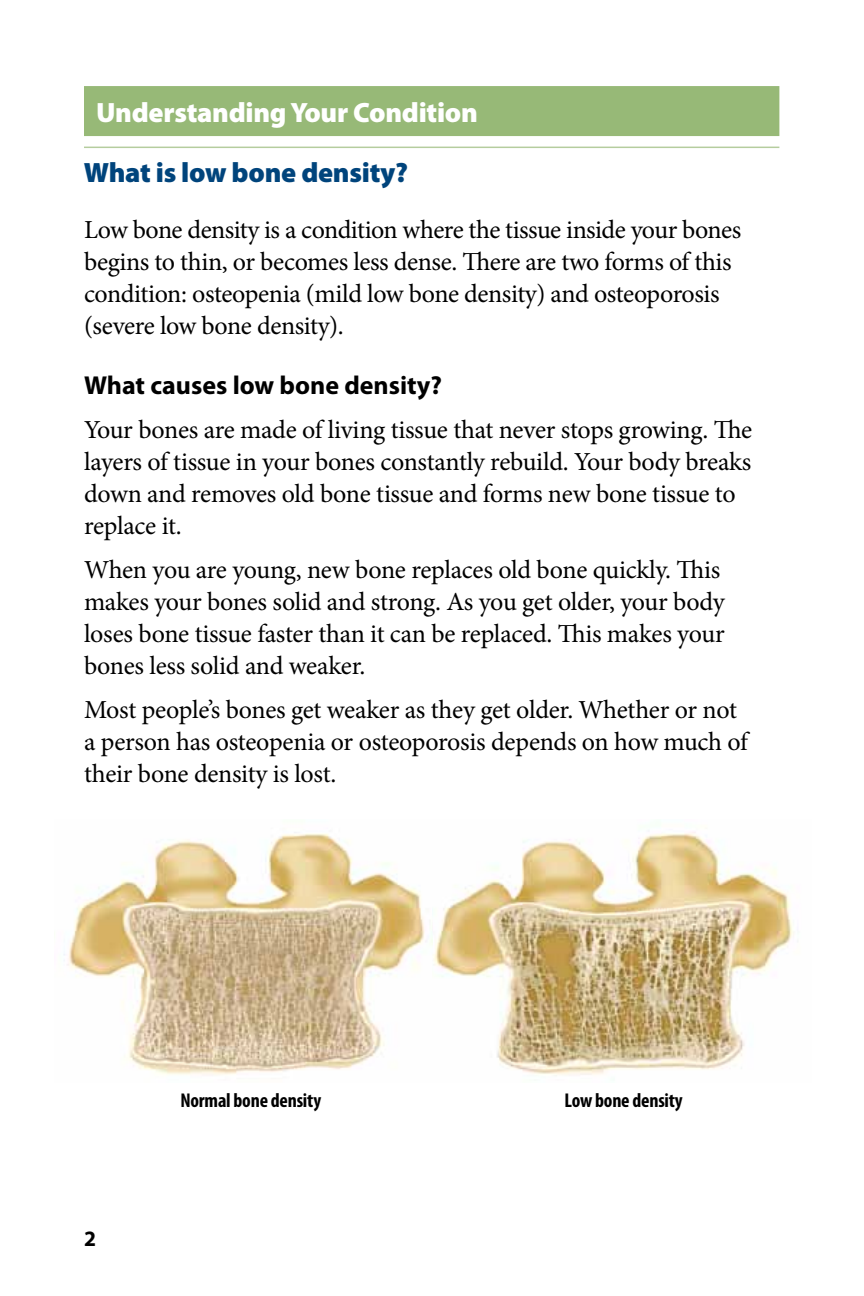
<style>
.page{position:relative;width:864px;height:1296px;background:#fff}
.page>*{position:absolute;margin:0;border:0;box-sizing:border-box;transform-origin:0 0}
.t1{font:900 28px "Myriad Pro";letter-spacing:-.01em;color:#fff}
.t2{font:900 28px "Myriad Pro";letter-spacing:-.01em;color:#00447c}
.t3{font:26px/32px "Minion Pro";letter-spacing:-.015em;color:#000}
.t4{font:700 26px "Myriad Pro";color:#000}
.t5{font:700 22px "Myriad Pro";color:#000}
.t6{font:700 condensed 20px "Myriad Pro";letter-spacing:-.01em;color:#000}
</style>
<div class="page">
<img style="left:63px;top:832px;width:731px;height:244px">
<div style="left:84px;top:86px;width:695px;height:50px;background:#97b977"></div>
<hr style="left:84px;top:147px;width:695px;height:1px;background:#b5cd9e">
<p class="t1" style="left:96px;top:94px;width:383px">Understanding Your Condition</p>
<p class="t2" style="left:84px;top:154px;width:326px">What is low bone density?</p>
<p class="t3" style="left:84px;top:214px;width:659px">Low bone density is a condition where the tissue inside your bones begins to thin, or becomes less dense. There are two forms of this condition: osteopenia (mild low bone density) and osteoporosis (severe low bone density).</p>
<p class="t4" style="left:84px;top:368px;width:360px">What causes low bone density?</p>
<p class="t3" style="left:84px;top:414px;width:670px">Your bones are made of living tissue that never stops growing. The layers of tissue in your bones constantly rebuild. Your body breaks down and removes old bone tissue and forms new bone tissue to replace it.</p>
<p class="t3" style="left:84px;top:554px;width:642px">When you are young, new bone replaces old bone quickly. This makes your bones solid and strong. As you get older, your body loses bone tissue faster than it can be replaced. This makes your bones less solid and weaker.</p>
<p class="t3" style="left:84px;top:694px;width:665px">Most people’s bones get weaker as they get older. Whether or not a person has osteopenia or osteoporosis depends on how much of their bone density is lost.</p>
<p class="t5" style="left:84px;top:1224px;width:13px">2</p>
<p class="t6" style="left:181px;top:1088px;width:142px">Normal bone density</p>
<p class="t6" style="left:565px;top:1088px;width:120px">Low bone density</p>
</div>
